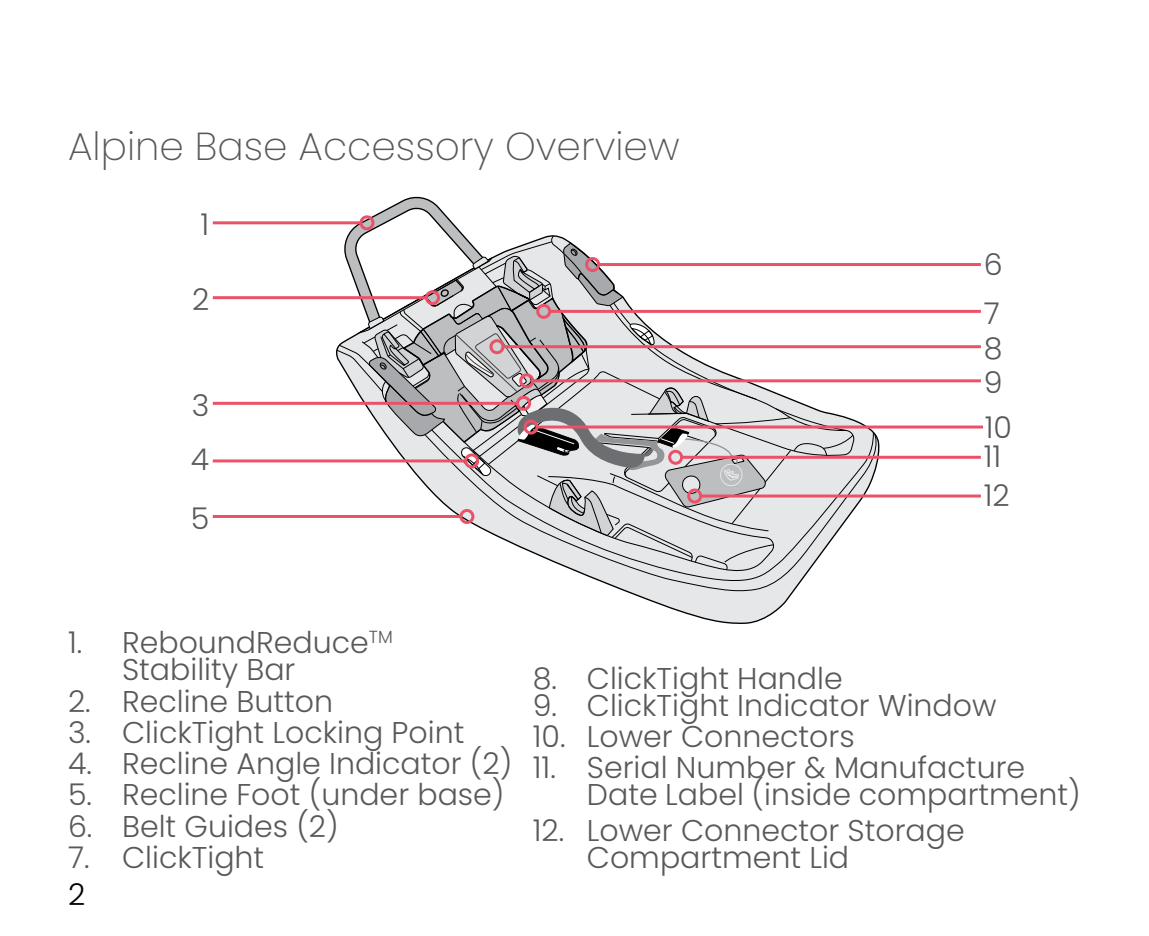
<style>
.page{position:relative;width:1149px;height:936px;background:#fff}
.page>*{position:absolute;margin:0;border:0;box-sizing:border-box;transform-origin:0 0}
.t1{font:200 39px "Poppins";color:#58595b}
.t2{font:300 30px/27px "Poppins";color:#58595b}
.t3{font:300 30px "Poppins";color:#000}
</style>
<div class="page">
<svg style="left:629px;top:309px;width:250px;height:315px"></svg>
<svg style="left:621px;top:434px;width:259px;height:159px"></svg>
<svg style="left:594px;top:429px;width:279px;height:161px"></svg>
<svg style="left:336px;top:196px;width:518px;height:383px"></svg>
<hr style="left:598px;top:263px;width:382px;height:3px;background:#ea5269">
<div style="left:585px;top:257px;width:15px;height:15px;border:3px solid #ea5269;border-radius:50%"></div>
<hr style="left:536px;top:425px;width:446px;height:3px;background:#ea5269">
<div style="left:523px;top:419px;width:15px;height:15px;border:3px solid #ea5269;border-radius:50%"></div>
<hr style="left:681px;top:456px;width:299px;height:3px;background:#ea5269">
<div style="left:668px;top:450px;width:15px;height:15px;border:3px solid #ea5269;border-radius:50%"></div>
<hr style="left:700px;top:494px;width:280px;height:3px;background:#ea5269">
<div style="left:687px;top:488px;width:15px;height:15px;border:3px solid #ea5269;border-radius:50%"></div>
<hr style="left:213px;top:515px;width:248px;height:3px;background:#ea5269">
<div style="left:459px;top:509px;width:15px;height:15px;border:3px solid #ea5269;border-radius:50%"></div>
<hr style="left:213px;top:459px;width:252px;height:3px;background:#ea5269">
<div style="left:464px;top:453px;width:15px;height:15px;border:3px solid #ea5269;border-radius:50%"></div>
<hr style="left:213px;top:402px;width:304px;height:3px;background:#ea5269">
<div style="left:516px;top:396px;width:15px;height:15px;border:3px solid #ea5269;border-radius:50%"></div>
<hr style="left:213px;top:296px;width:213px;height:3px;background:#ea5269">
<div style="left:425px;top:290px;width:15px;height:15px;border:3px solid #ea5269;border-radius:50%"></div>
<hr style="left:213px;top:221px;width:148px;height:3px;background:#ea5269">
<div style="left:359px;top:215px;width:15px;height:15px;border:3px solid #ea5269;border-radius:50%"></div>
<hr style="left:503px;top:345px;width:477px;height:3px;background:#ea5269">
<div style="left:489px;top:339px;width:15px;height:15px;border:3px solid #ea5269;border-radius:50%"></div>
<hr style="left:532px;top:379px;width:448px;height:3px;background:#ea5269">
<div style="left:519px;top:373px;width:15px;height:15px;border:3px solid #ea5269;border-radius:50%"></div>
<hr style="left:549px;top:310px;width:431px;height:3px;background:#ea5269">
<div style="left:536px;top:304px;width:15px;height:15px;border:3px solid #ea5269;border-radius:50%"></div>
<h1 class="t1" style="left:68px;top:124px;width:612px">Alpine Base Accessory Overview</h1>
<p class="t2" style="left:200px;top:211px;width:10px">1</p>
<p class="t2" style="left:192px;top:286px;width:19px">2</p>
<p class="t2" style="left:192px;top:391px;width:19px">3</p>
<p class="t2" style="left:191px;top:446px;width:20px">4</p>
<p class="t2" style="left:191px;top:504px;width:20px">5</p>
<p class="t2" style="left:983px;top:250px;width:20px">6</p>
<p class="t2" style="left:983px;top:300px;width:17px">7</p>
<p class="t2" style="left:983px;top:331px;width:20px;line-height:34.2px">8<br>9</p>
<p class="t2" style="left:984px;top:414px;width:29px">10</p>
<p class="t2" style="left:983px;top:437px;width:27px;line-height:38.7px">11<br>12</p>
<p class="t2" style="left:122px;top:629px;width:272px;text-indent:-54px">1. ReboundReduce<sup>TM<br></sup>Stability Bar</p>
<p class="t2" style="left:68px;top:687px;width:266px">2. Recline Button</p>
<p class="t2" style="left:68px;top:719px;width:398px">3. ClickTight Locking Point</p>
<p class="t2" style="left:68px;top:750px;width:445px">4. Recline Angle Indicator (2)</p>
<p class="t2" style="left:68px;top:781px;width:438px">5. Recline Foot (under base)</p>
<p class="t2" style="left:68px;top:812px;width:272px">6. Belt Guides (2)</p>
<p class="t2" style="left:68px;top:844px;width:198px">7. ClickTight</p>
<p class="t3" style="left:68px;top:876px;width:19px">2</p>
<p class="t2" style="left:532px;top:665px;width:311px">8. ClickTight Handle</p>
<p class="t2" style="left:532px;top:692px;width:465px">9. ClickTight Indicator Window</p>
<p class="t2" style="left:532px;top:723px;width:323px">10. Lower Connectors</p>
<p class="t2" style="left:586px;top:754px;width:495px;text-indent:-54px">11. Serial Number &amp; Manufacture<br>Date Label (inside compartment)</p>
<p class="t2" style="left:586px;top:817px;width:379px;text-indent:-54px">12. Lower Connector Storage<br>Compartment Lid</p>
</div>
